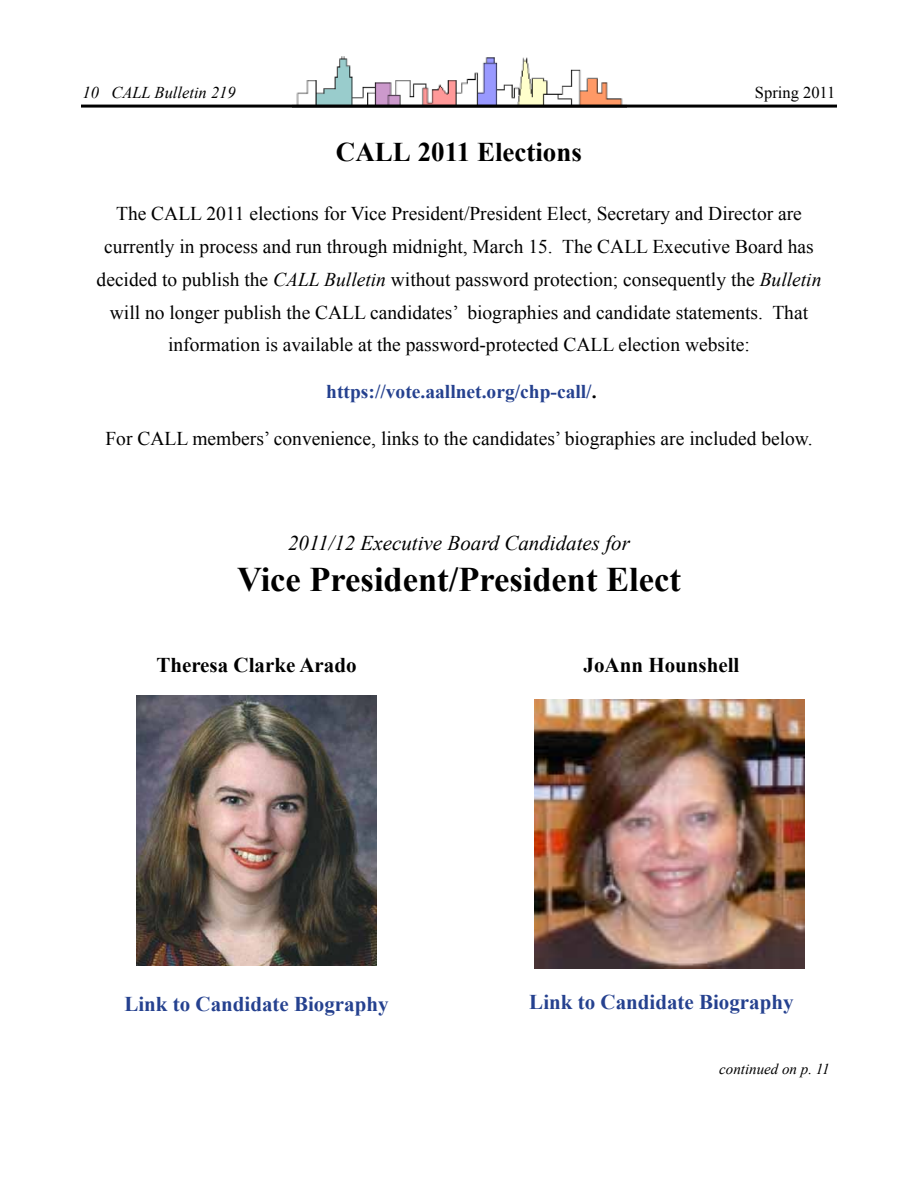
<style>
.page{position:relative;width:918px;height:1188px;background:#fff}
.page>*{position:absolute;margin:0;border:0;box-sizing:border-box;transform-origin:0 0}
.t1{font:700 34.5px "Times New Roman";color:#000}
.t2{font:700 27px "Times New Roman";color:#000}
.t3{font:700 21px "Times New Roman";color:#25418f}
.t4{font:italic 21px "Times New Roman";color:#000}
.t5{font:700 21px "Times New Roman";color:#000}
.t6{font:19.5px/33px "Times New Roman";color:#000;text-align:center}
.t7{font:700 19.5px "Times New Roman";color:#25418f}
.t8{font:italic 16.5px "Times New Roman";color:#000}
.t9{font:16.5px "Times New Roman";color:#000}
.t10{font:italic 15px "Times New Roman";color:#000}
.s1{font-style:italic}
.s2{color:#000}
</style>
<div class="page">
<img style="left:292px;top:56px;width:334px;height:49px">
<hr style="left:81px;top:105px;width:756px;height:3px;background:#000">
<img style="left:535px;top:699px;width:270px;height:270px">
<img style="left:136px;top:696px;width:241px;height:270px">
<p class="t8" style="left:82px;top:82px;width:155px">10 CALL Bulletin 219</p>
<p class="t9" style="left:755px;top:82px;width:82px">Spring 2011</p>
<h2 class="t2" style="left:336px;top:134px;width:248px">CALL 2011 Elections</h2>
<p class="t6" style="left:97px;top:196px;width:726px">The CALL 2011 elections for Vice President/President Elect, Secretary and Director are currently in process and run through midnight, March 15. The CALL Executive Board has decided to publish the <span class="s1">CALL Bulletin</span> without password protection; consequently the <span class="s1">Bulletin </span>will no longer publish the CALL candidates’ biographies and candidate statements. That information is available at the password-protected CALL election website:</p>
<p class="t7" style="left:326px;top:378px;width:272px">https://vote.aallnet.org/chp-call/<span class="s2">.</span></p>
<p class="t6" style="left:105px;top:422px;width:709px">For CALL members’ convenience, links to the candidates’ biographies are included below.</p>
<p class="t4" style="left:288px;top:528px;width:343px">2011/12 Executive Board Candidates for</p>
<h1 class="t1" style="left:237px;top:556px;width:445px">Vice President/President Elect</h1>
<p class="t5" style="left:156px;top:651px;width:202px">Theresa Clarke Arado</p>
<p class="t3" style="left:124px;top:989px;width:266px">Link to Candidate Biography</p>
<p class="t5" style="left:584px;top:651px;width:157px">JoAnn Hounshell</p>
<p class="t3" style="left:529px;top:988px;width:266px">Link to Candidate Biography</p>
<p class="t10" style="left:719px;top:1059px;width:112px">continued on p. 11</p>
</div>
